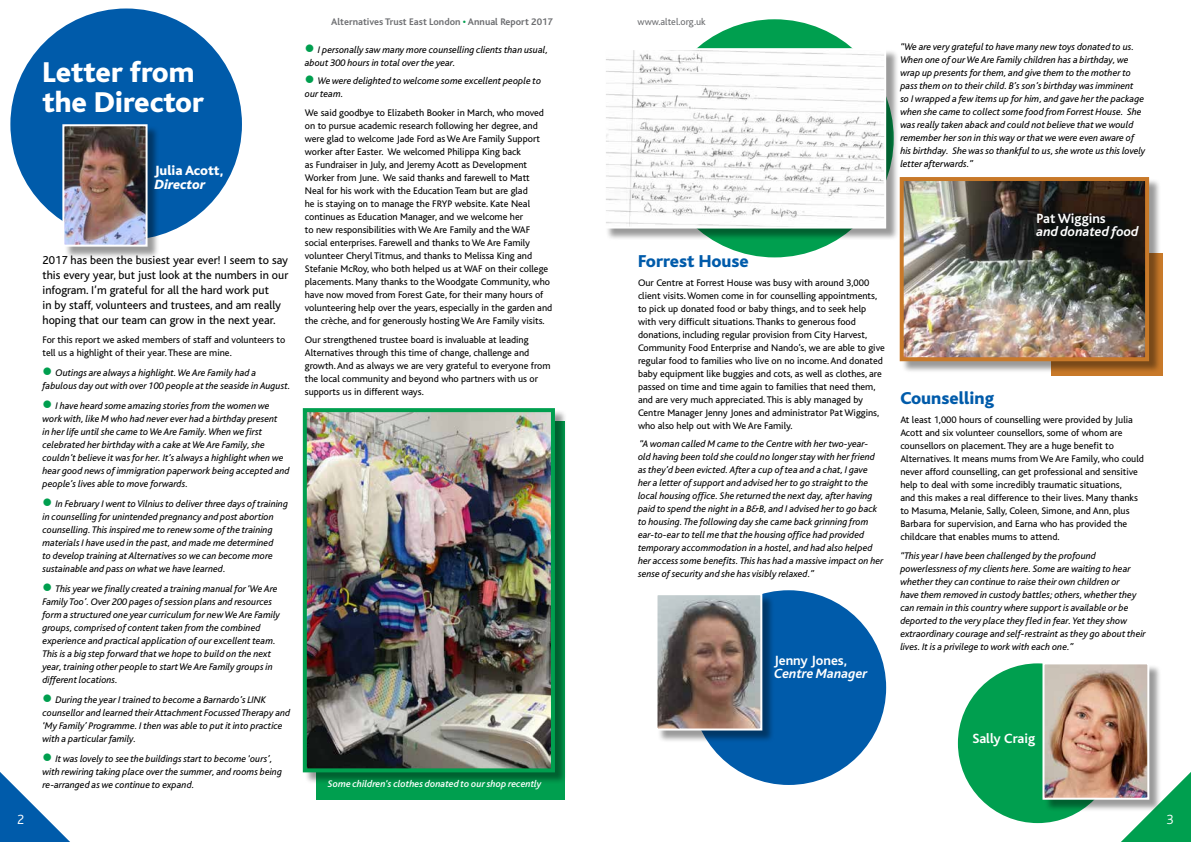
<style>
.page{position:relative;width:1191px;height:842px;background:#fff}
.page>*{position:absolute;margin:0;border:0;box-sizing:border-box;transform-origin:0 0}
.t1{font:800 30px/30px "Bliss";color:#fff}
.t2{font:800 18px "Bliss";color:#005baa}
.t3{font:700 14px "Bliss";color:#fff}
.t4{font:italic 700 14px "Bliss";color:#fff}
.t5{font:800 14px "Bliss";color:#fff}
.t6{font:italic 800 14px "Bliss";color:#fff}
.t7{font:300 14px "Bliss";color:#fff}
.t8{font:12px/15px "Bliss";color:#000}
.t9{font:italic 10px/13px "Bliss";color:#000}
.t10{font:10px/13px "Bliss";color:#000}
.t11{font:italic 500 10px "Bliss";color:#fff}
.t12{font:700 10px "Bliss";color:#6f7073}
.t13{font:10px "Bliss";color:#6d6e71}
.s1{color:#009f4f}
.s2{color:#6d6e71}
</style>
<div class="page">
<svg style="left:0;top:772px;width:70px;height:70px"></svg>
<svg style="left:1121px;top:772px;width:70px;height:70px"></svg>
<div style="left:10px;top:9px;width:232px;height:231px;background:#005baa;border-radius:50%"></div>
<div style="left:317px;top:421px;width:248px;height:378px;background:#009f4f"></div>
<div style="left:691px;top:590px;width:195px;height:195px;background:#005baa;border-radius:50%"></div>
<div style="left:655px;top:19px;width:238px;height:238px;background:#009f4f;border-radius:50%"></div>
<div style="left:1051px;top:253px;width:111px;height:123px;background:#c87929"></div>
<div style="left:958px;top:663px;width:159px;height:160px;background:#009f4f;border-radius:50%"></div>
<div style="left:64px;top:126px;width:96px;height:133px;background:#000;opacity:.4"></div>
<img style="left:65px;top:127px;width:80px;height:117px">
<div style="left:62px;top:124px;width:86px;height:123px;border:2px solid #fff"></div>
<div style="left:304px;top:410px;width:263px;height:375px;background:#000;opacity:.4"></div>
<img style="left:308px;top:413px;width:242px;height:354px">
<div style="left:303px;top:408px;width:252px;height:364px;border:4px solid #009f4f"></div>
<div style="left:605px;top:50px;width:293px;height:191px;background:#000;opacity:.4"></div>
<img style="left:607px;top:51px;width:276px;height:175px">
<div style="left:604px;top:48px;width:282px;height:181px;border:2px solid #fff"></div>
<div style="left:657px;top:595px;width:117px;height:148px;background:#000;opacity:.4"></div>
<img style="left:658px;top:596px;width:101px;height:131px">
<div style="left:655px;top:593px;width:107px;height:137px;border:2px solid #fff"></div>
<div style="left:901px;top:179px;width:260px;height:195px;background:#000;opacity:.4"></div>
<img style="left:904px;top:182px;width:240px;height:174px">
<div style="left:899px;top:177px;width:250px;height:184px;border:4px solid #c87929"></div>
<div style="left:1044px;top:664px;width:117px;height:148px;background:#000;opacity:.4"></div>
<img style="left:1045px;top:665px;width:101px;height:132px">
<div style="left:1042px;top:662px;width:107px;height:138px;border:2px solid #fff"></div>
<h1 class="t1" style="left:43px;top:58px;width:163px">Letter from the Director</h1>
<h3 class="t5" style="left:154px;top:163px;width:70px">Julia Acott,</h3>
<h3 class="t6" style="left:154px;top:177px;width:53px">Director</h3>
<p class="t8" style="left:43px;top:253px;width:247px">2017 has been the busiest year ever! I seem to say this every year, but just look at the numbers in our infogram. I’m grateful for all the hard work put<br>in by staff, volunteers and trustees, and am really hoping that our team can grow in the next year.</p>
<p class="t10" style="left:43px;top:333px;width:244px">For this report we asked members of staff and volunteers to tell us a highlight of their year. These are mine.</p>
<p class="t9" style="left:43px;top:366px;width:249px"><span class="s1">●</span> Outings are always a highlight. We Are Family had a fabulous day out with over 100 people at the seaside in August.</p>
<p class="t9" style="left:43px;top:399px;width:249px"><span class="s1">●</span> I have heard some amazing stories from the women we work with, like M who had never ever had a birthday present<br>in her life until she came to We Are Family. When we first celebrated her birthday with a cake at We Are Family, she couldn’t believe it was for her. It’s always a highlight when we hear good news of immigration paperwork being accepted and people’s lives able to move forwards.</p>
<p class="t9" style="left:43px;top:497px;width:247px"><span class="s1">●</span> In February I went to Vilnius to deliver three days of training in counselling for unintended pregnancy and post abortion counselling. This inspired me to renew some of the training materials I have used in the past, and made me determined<br>to develop training at Alternatives so we can become more sustainable and pass on what we have learned.</p>
<p class="t9" style="left:43px;top:582px;width:239px"><span class="s1">●</span> This year we finally created a training manual for ‘We Are Family Too’. Over 200 pages of session plans and resources form a structured one year curriculum for new We Are Family groups, comprised of content taken from the combined experience and practical application of our excellent team.<br>This is a big step forward that we hope to build on the next year, training other people to start We Are Family groups in different locations.</p>
<p class="t9" style="left:43px;top:693px;width:249px"><span class="s1">●</span> During the year I trained to become a Barnardo’s LINK counsellor and learned their Attachment Focussed Therapy and ‘My Family’ Programme. I then was able to put it into practice with a particular family.</p>
<p class="t9" style="left:43px;top:752px;width:241px"><span class="s1">●</span> It was lovely to see the buildings start to become ‘ours’, with rewiring taking place over the summer, and rooms being re-arranged as we continue to expand.</p>
<p class="t12" style="left:331px;top:17px;width:223px">Alternatives Trust East London <span class="s1">•</span> <span class="s2">Annual Report 2017</span></p>
<p class="t13" style="left:637px;top:17px;width:70px">www.altel.org.uk</p>
<p class="t9" style="left:305px;top:43px;width:245px"><span class="s1">●</span> I personally saw many more counselling clients than usual, about 300 hours in total over the year.</p>
<p class="t9" style="left:305px;top:75px;width:238px"><span class="s1">●</span> We were delighted to welcome some excellent people to our team.</p>
<p class="t10" style="left:305px;top:106px;width:249px">We said goodbye to Elizabeth Booker in March, who moved on to pursue academic research following her degree, and were glad to welcome Jade Ford as We Are Family Support worker after Easter. We welcomed Philippa King back<br>as Fundraiser in July, and Jeremy Acott as Development Worker from June. We said thanks and farewell to Matt<br>Neal for his work with the Education Team but are glad<br>he is staying on to manage the FRYP website. Kate Neal continues as Education Manager, and we welcome her<br>to new responsibilities with We Are Family and the WAF social enterprises. Farewell and thanks to We Are Family volunteer Cheryl Titmus, and thanks to Melissa King and Stefanie McRoy, who both helped us at WAF on their college placements. Many thanks to the Woodgate Community, who have now moved from Forest Gate, for their many hours of volunteering help over the years, especially in the garden and the crèche, and for generously hosting We Are Family visits.</p>
<p class="t10" style="left:305px;top:333px;width:247px">Our strengthened trustee board is invaluable at leading Alternatives through this time of change, challenge and growth. And as always we are very grateful to everyone from the local community and beyond who partners with us or supports us in different ways.</p>
<p class="t11" style="left:328px;top:779px;width:215px">Some children‘s clothes donated to our shop recently</p>
<h2 class="t2" style="left:638px;top:252px;width:112px">Forrest House</h2>
<p class="t10" style="left:638px;top:276px;width:248px">Our Centre at Forrest House was busy with around 3,000 client visits. Women come in for counselling appointments, to pick up donated food or baby things, and to seek help with very difficult situations. Thanks to generous food donations, including regular provision from City Harvest, Community Food Enterprise and Nando’s, we are able to give regular food to families who live on no income. And donated baby equipment like buggies and cots, as well as clothes, are passed on time and time again to families that need them, and are very much appreciated. This is ably managed by Centre Manager Jenny Jones and administrator Pat Wiggins, who also help out with We Are Family.</p>
<p class="t9" style="left:638px;top:438px;width:247px">“A woman called M came to the Centre with her two-year-<br>old having been told she could no longer stay with her friend as they’d been evicted. After a cup of tea and a chat, I gave<br>her a letter of support and advised her to go straight to the local housing office. She returned the next day, after having paid to spend the night in a B&amp;B, and I advised her to go back to housing. The following day she came back grinning from ear-to-ear to tell me that the housing office had provided temporary accommodation in a hostel, and had also helped her access some benefits. This has had a massive impact on her sense of security and she has visibly relaxed.”</p>
<h3 class="t3" style="left:774px;top:653px;width:74px">Jenny Jones,</h3>
<h3 class="t4" style="left:774px;top:666px;width:95px">Centre Manager</h3>
<p class="t9" style="left:900px;top:41px;width:247px">“We are very grateful to have many new toys donated to us.<br>When one of our We Are Family children has a birthday, we wrap up presents for them, and give them to the mother to pass them on to their child. B’s son’s birthday was imminent<br>so I wrapped a few items up for him, and gave her the package when she came to collect some food from Forrest House. She was really taken aback and could not believe that we would remember her son in this way or that we were even aware of his birthday. She was so thankful to us, she wrote us this lovely letter afterwards.”</p>
<h3 class="t3" style="left:1036px;top:211px;width:71px">Pat Wiggins</h3>
<h3 class="t4" style="left:1036px;top:224px;width:104px">and donated food</h3>
<h2 class="t2" style="left:900px;top:389px;width:95px">Counselling</h2>
<p class="t10" style="left:900px;top:413px;width:245px">At least 1,000 hours of counselling were provided by Julia Acott and six volunteer counsellors, some of whom are counsellors on placement. They are a huge benefit to Alternatives. It means mums from We Are Family, who could never afford counselling, can get professional and sensitive help to deal with some incredibly traumatic situations,<br>and this makes a real difference to their lives. Many thanks to Masuma, Melanie, Sally, Coleen, Simone, and Ann, plus Barbara for supervision, and Earna who has provided the childcare that enables mums to attend.</p>
<p class="t9" style="left:900px;top:549px;width:247px">“This year I have been challenged by the profound powerlessness of my clients here. Some are waiting to hear whether they can continue to raise their own children or<br>have them removed in custody battles; others, whether they can remain in this country where support is available or be deported to the very place they fled in fear. Yet they show extraordinary courage and self-restraint as they go about their lives. It is a privilege to work with each one.”</p>
<h3 class="t3" style="left:972px;top:731px;width:64px">Sally Craig</h3>
<h3 class="t7" style="left:17px;top:812px;width:9px">2</h3>
<h3 class="t7" style="left:1166px;top:812px;width:9px">3</h3>
</div>
